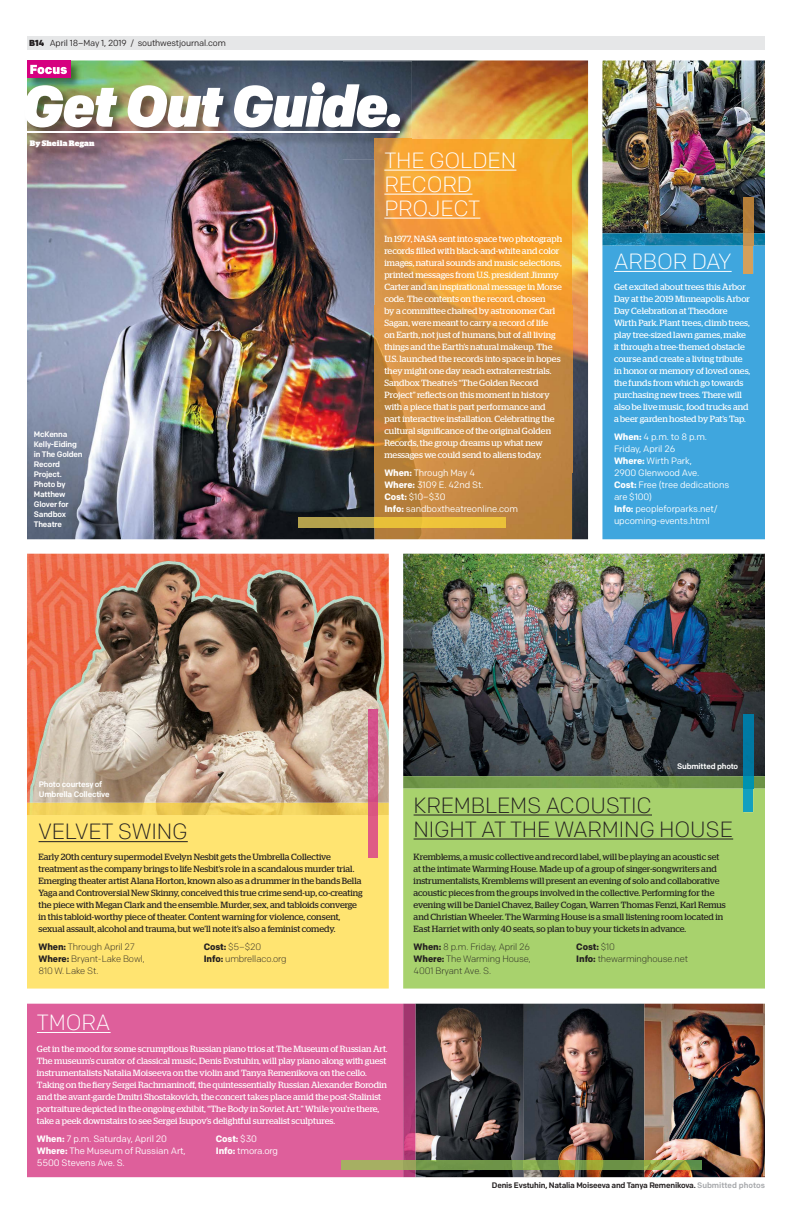
<style>
.page{position:relative;width:792px;height:1224px;background:#fff}
.page>*{position:absolute;margin:0;border:0;box-sizing:border-box;transform-origin:0 0}
.t1{font:italic 900 58px "Colfax";letter-spacing:-.025em;color:#fff}
.t2{font:300 22px/24px "Colfax";letter-spacing:-.01em;color:#231f20}
.t3{font:300 22px/24px "Colfax";letter-spacing:-.01em;color:#fff}
.t4{font:9.2px/12px "Colfax";letter-spacing:-.01em;color:#fff}
.t5{font:300 9.2px/12px "Colfax";letter-spacing:-.01em;color:#231f20}
.t6{font:9px/12px "Stag";color:#fff}
.t7{font:9px/12px "Stag";color:#231f20}
.t8{font:8.8px "Colfax";letter-spacing:-.01em;color:#231f20}
.t9{font:500 8px/10px "Colfax";letter-spacing:-.02em;color:#fff}
.t10{font:500 8px "Colfax";letter-spacing:-.02em;color:#231f20}
.t11{font:900 8px "Stag";letter-spacing:.015em;color:#fff}
.s1{font-weight:900}
.s2{font-weight:700}
.s3{color:#a7a9ac}
</style>
<div class="page">
<div style="left:27px;top:36px;width:738px;height:13px;background:#e6e7e8"></div>
<img style="left:602px;top:60px;width:163px;height:173px">
<img style="left:415px;top:1004px;width:350px;height:173px">
<div style="left:27px;top:1004px;width:376px;height:173px;background:#de5f9b"></div>
<img style="left:403px;top:1004px;width:12px;height:173px">
<img style="left:27px;top:60px;width:561px;height:479px">
<img style="left:27px;top:61px;width:385px;height:98px">
<div style="left:27px;top:60px;width:43px;height:18px;background:#d60080"></div>
<svg style="left:30px;top:65px;width:37px;height:9px"></svg>
<hr style="left:25px;top:131px;width:375px;height:2px;background:#fff">
<img style="left:403px;top:554px;width:362px;height:222px">
<img style="left:375px;top:139px;width:197px;height:400px">
<img style="left:375px;top:139px;width:37px;height:20px">
<hr style="left:384px;top:170px;width:132px;height:1px;background:#fff">
<hr style="left:384px;top:194px;width:88px;height:1px;background:#fff">
<hr style="left:384px;top:218px;width:96px;height:1px;background:#fff">
<hr style="left:37px;top:1032px;width:74px;height:1px;background:#fff">
<div style="left:403px;top:788px;width:362px;height:201px;background:#a8d26d"></div>
<img style="left:403px;top:776px;width:362px;height:12px">
<hr style="left:414px;top:815px;width:238px;height:1px;background:#231f20">
<hr style="left:414px;top:839px;width:319px;height:1px;background:#231f20">
<img style="left:415px;top:1161px;width:287px;height:9px">
<div style="left:342px;top:1161px;width:61px;height:9px;background:#a6af63"></div>
<svg style="left:403px;top:1161px;width:12px;height:9px"></svg>
<img style="left:298px;top:518px;width:207px;height:9px">
<img style="left:744px;top:715px;width:9px;height:61px">
<div style="left:744px;top:788px;width:9px;height:24px;background:#13a0bf"></div>
<svg style="left:744px;top:776px;width:9px;height:12px"></svg>
<img style="left:27px;top:554px;width:362px;height:249px">
<div style="left:27px;top:815px;width:362px;height:174px;background:#ffe471"></div>
<img style="left:27px;top:803px;width:362px;height:12px">
<hr style="left:39px;top:841px;width:149px;height:1px;background:#231f20">
<img style="left:369px;top:709px;width:9px;height:94px">
<div style="left:369px;top:815px;width:9px;height:43px;background:#df5b85"></div>
<svg style="left:369px;top:803px;width:9px;height:12px"></svg>
<div style="left:602px;top:246px;width:163px;height:293px;background:#3fa6de"></div>
<img style="left:602px;top:233px;width:163px;height:13px">
<hr style="left:614px;top:271px;width:118px;height:1px;background:#fff">
<img style="left:744px;top:197px;width:9px;height:36px">
<div style="left:744px;top:246px;width:9px;height:28px;background:#d5a05a"></div>
<svg style="left:744px;top:233px;width:9px;height:13px"></svg>
<p class="t8" style="left:29px;top:37px;width:198px"><span class="s1">B14</span> April 18–May 1, 2019 / southwestjournal.com</p>
<h1 class="t1" style="left:22px;top:71px;width:383px">Get Out Guide.</h1>
<p class="t11" style="left:30px;top:139px;width:66px">By Sheila Regan</p>
<h2 class="t3" style="left:384px;top:148px;width:133px">THE GOLDEN<br>RECORD<br>PROJECT</h2>
<p class="t6" style="left:384px;top:233px;width:179px">In 1977, NASA sent into space two photograph records filled with black-and-white and color images, natural sounds and music selections, printed messages from U.S. president Jimmy Carter and an inspirational message in Morse code. The contents on the record, chosen<br>by a committee chaired by astronomer Carl Sagan, were meant to carry a record of life<br>on Earth, not just of humans, but of all living things and the Earth’s natural makeup. The U.S. launched the records into space in hopes they might one day reach extraterrestrials.<br>Sandbox Theatre’s “The Golden Record Project” reflects on this moment in history with a piece that is part performance and part interactive installation. Celebrating the cultural significance of the original Golden Records, the group dreams up what new messages we could send to aliens today.</p>
<p class="t4" style="left:384px;top:467px;width:135px"><span class="s2">When:</span> Through May 4<br><span class="s2">Where:</span> 3109 E. 42nd St.<br><span class="s2">Cost:</span> $10–$30<br><span class="s2">Info:</span> sandboxtheatreonline.com</p>
<p class="t9" style="left:34px;top:429px;width:50px">McKenna<br>Kelly-Eiding in The Golden<br>Record<br>Project.<br>Photo by<br>Matthew<br>Glover for<br>Sandbox<br>Theatre</p>
<h2 class="t3" style="left:614px;top:249px;width:119px">ARBOR DAY</h2>
<p class="t6" style="left:614px;top:281px;width:138px">Get excited about trees this Arbor Day at the 2019 Minneapolis Arbor Day Celebration at Theodore Wirth Park. Plant trees, climb trees, play tree-sized lawn games, make it through a tree-themed obstacle course and create a living tribute in honor or memory of loved ones, the funds from which go towards purchasing new trees. There will also be live music, food trucks and a beer garden hosted by Pat’s Tap.</p>
<p class="t4" style="left:614px;top:431px;width:117px"><span class="s2">When:</span> 4 p.m. to 8 p.m.<br>Friday, April 26<br><span class="s2">Where:</span> Wirth Park,<br>2900 Glenwood Ave.<br><span class="s2">Cost:</span> Free (tree dedications are $100)<br><span class="s2">Info:</span> peopleforparks.net/ upcoming-events.html</p>
<p class="t9" style="left:677px;top:761px;width:63px">Submitted photo</p>
<p class="t9" style="left:39px;top:779px;width:72px">Photo courtesy of<br>Umbrella Collective</p>
<h2 class="t2" style="left:39px;top:819px;width:151px">VELVET SWING</h2>
<p class="t7" style="left:39px;top:851px;width:326px">Early 20th century supermodel Evelyn Nesbit gets the Umbrella Collective treatment as the company brings to life Nesbit’s role in a scandalous murder trial.<br>Emerging theater artist Alana Horton, known also as a drummer in the bands Bella Yaga and Controversial New Skinny, conceived this true crime send-up, co-creating the piece with Megan Clark and the ensemble. Murder, sex, and tabloids converge in this tabloid-worthy piece of theater. Content warning for violence, consent, sexual assault, alcohol and trauma, but we’ll note it’s also a feminist comedy.</p>
<p class="t5" style="left:39px;top:941px;width:108px"><span class="s2">When:</span> Through April 27<br><span class="s2">Where:</span> Bryant-Lake Bowl,<br>810 W. Lake St.</p>
<p class="t5" style="left:204px;top:941px;width:84px"><span class="s2">Cost:</span> $5–$20<br><span class="s2">Info:</span> umbrellaco.org</p>
<h2 class="t3" style="left:37px;top:1010px;width:75px">TMORA</h2>
<p class="t6" style="left:37px;top:1043px;width:352px">Get in the mood for some scrumptious Russian piano trios at The Museum of Russian Art.<br>The museum’s curator of classical music, Denis Evstuhin, will play piano along with guest instrumentalists Natalia Moiseeva on the violin and Tanya Remenikova on the cello.<br>Taking on the fiery Sergei Rachmaninoff, the quintessentially Russian Alexander Borodin and the avant-garde Dmitri Shostakovich, the concert takes place amid the post-Stalinist portraiture depicted in the ongoing exhibit, “The Body in Soviet Art.” While you’re there, take a peek downstairs to see Sergei Isupov’s delightful surrealist sculptures.</p>
<p class="t4" style="left:37px;top:1133px;width:150px"><span class="s2">When:</span> 7 p.m. Saturday, April 20<br><span class="s2">Where:</span> The Museum of Russian Art,<br>5500 Stevens Ave. S.</p>
<p class="t4" style="left:216px;top:1133px;width:64px"><span class="s2">Cost:</span> $30<br><span class="s2">Info:</span> tmora.org</p>
<h2 class="t2" style="left:414px;top:793px;width:321px">KREMBLEMS ACOUSTIC<br>NIGHT AT THE WARMING HOUSE</h2>
<p class="t7" style="left:414px;top:851px;width:314px">Kremblems, a music collective and record label, will be playing an acoustic set at the intimate Warming House. Made up of a group of singer-songwriters and instrumentalists, Kremblems will present an evening of solo and collaborative acoustic pieces from the groups involved in the collective. Performing for the evening will be Daniel Chavez, Bailey Cogan, Warren Thomas Fenzi, Karl Remus and Christian Wheeler. The Warming House is a small listening room located in East Harriet with only 40 seats, so plan to buy your tickets in advance.</p>
<p class="t5" style="left:414px;top:941px;width:119px;text-align:justify"><span class="s2">When:</span> 8 p.m. Friday, April 26<br><span class="s2">Where:</span> The Warming House, 4001 Bryant Ave. S.</p>
<p class="t5" style="left:576px;top:941px;width:113px"><span class="s2">Cost:</span> $10<br><span class="s2">Info:</span> thewarminghouse.net</p>
<p class="t10" style="left:492px;top:1180px;width:275px">Denis Evstuhin, Natalia Moiseeva and Tanya Remenikova. <span class="s3">Submitted photos</span></p>
</div>
